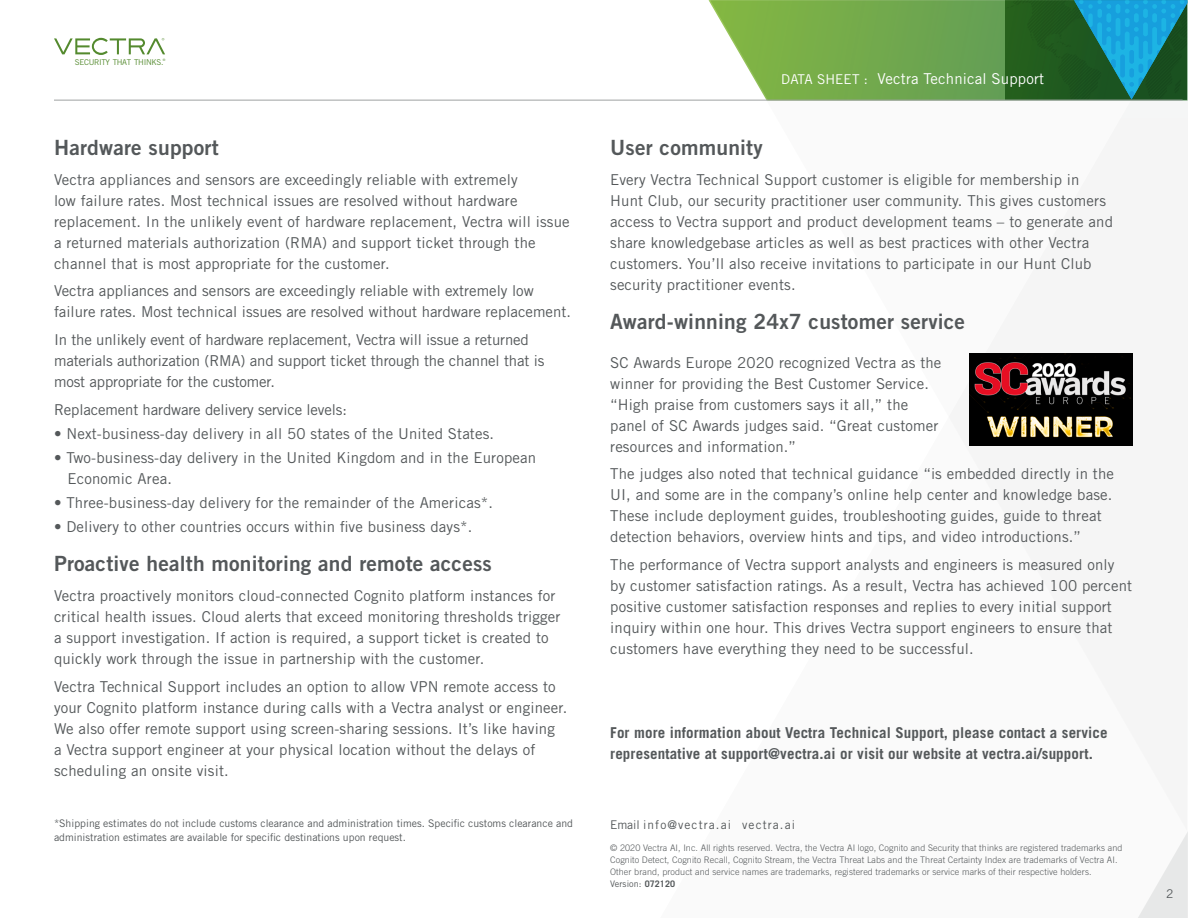
<style>
.page{position:relative;width:1188px;height:918px;background:#fff}
.page>*{position:absolute;margin:0;border:0;box-sizing:border-box;transform-origin:0 0}
.subhead{font:21px "Trade Gothic LT Std Bd 2";letter-spacing:.01em;color:#54585a}
.bodycopy{font:21px "Trade Gothic LT Std Bd 2";letter-spacing:.01em;color:#54585a}
.bodycopy-2{font:15px/21px "Trade Gothic LT Std";letter-spacing:.01em;color:#54585a}
.bodycopy-3{font:15px/21px "Trade Gothic LT Std";letter-spacing:-.01em;color:#54585a}
.bodycopy-4{font:700 15px/21px "Trade Gothic LT Std";letter-spacing:.01em;color:#54585a}
.t1{font:15px "Trade Gothic LT Std";letter-spacing:.01em;color:#fff}
.bodycopy-5{font:12px "Trade Gothic LT Std";letter-spacing:.09em;color:#54585a}
.Footnotes{font:10.5px/13.5px "Trade Gothic LT Std";color:#54585a}
.bodycopy-6{font:300 9px/12px "Trade Gothic LT Std";letter-spacing:.01em;color:#54585a}
.bodycopy-7{font:9px "Trade Gothic LT Std";letter-spacing:.01em;color:#54585a}
.t2{font:7.95px "Trade Gothic LT Std";letter-spacing:-.04em;color:#548a2e}
.t3{font:3.3px "Trade Gothic LT Std";color:#548a2e}
.s1{font-size:13.5px}
.s2{font-weight:700}
</style>
<div class="page">
<svg style="left:710px;top:0;width:296px;height:100px;background:#7fb15d"></svg>
<svg style="left:1006px;top:0;width:181px;height:100px;background:#1d705c"></svg>
<svg style="left:1138px;top:833px;width:49px;height:85px"></svg>
<svg style="left:54px;top:38px;width:111px;height:17px"></svg>
<hr style="left:54px;top:100px;width:1129px;height:1px;background:#9ea2a2">
<img style="left:970px;top:354px;width:162px;height:92px">
<p class="t2" style="left:75px;top:57px;width:90px">SECURITY THAT THINKS.</p>
<p class="t3" style="left:163px;top:58px;width:4px">®</p>
<p class="subhead" style="left:54px;top:134px;width:166px">Hardware support</p>
<p class="bodycopy-2" style="left:54px;top:169px;width:517px">Vectra appliances and sensors are exceedingly reliable with extremely<br>low failure rates. Most technical issues are resolved without hardware replacement. In the unlikely event of hardware replacement, Vectra will issue a returned materials authorization (RMA) and support ticket through the channel that is most appropriate for the customer.</p>
<p class="bodycopy-2" style="left:54px;top:280px;width:518px">Vectra appliances and sensors are exceedingly reliable with extremely low failure rates. Most technical issues are resolved without hardware replacement.</p>
<p class="bodycopy-3" style="left:54px;top:329px;width:492px">In the unlikely event of hardware replacement, Vectra will issue a returned materials authorization (RMA) and support ticket through the channel that is most appropriate for the customer.</p>
<p class="bodycopy-3" style="left:54px;top:399px;width:294px">Replacement hardware delivery service levels:</p>
<p class="bodycopy-2" style="left:54px;top:423px;width:442px">• Next-business-day delivery in all 50 states of the United States.</p>
<p class="bodycopy-2" style="left:68px;top:447px;width:470px;text-indent:-14px">• Two-business-day delivery in the United Kingdom and in the European<br>Economic Area.</p>
<p class="bodycopy-2" style="left:54px;top:492px;width:441px">• Three-business-day delivery for the remainder of the Americas*.</p>
<p class="bodycopy-2" style="left:54px;top:516px;width:420px">• Delivery to other countries occurs within five business days*.</p>
<p class="bodycopy" style="left:54px;top:550px;width:439px">Proactive health monitoring and remote access</p>
<p class="bodycopy-2" style="left:54px;top:585px;width:508px">Vectra proactively monitors cloud-connected Cognito platform instances for critical health issues. Cloud alerts that exceed monitoring thresholds trigger a support investigation. If action is required, a support ticket is created to quickly work through the issue in partnership with the customer.</p>
<p class="bodycopy-2" style="left:54px;top:676px;width:515px">Vectra Technical Support includes an option to allow VPN remote access to your Cognito platform instance during calls with a Vectra analyst or engineer.<br>We also offer remote support using screen-sharing sessions. It’s like having<br>a Vectra support engineer at your physical location without the delays of scheduling an onsite visit.</p>
<p class="Footnotes" style="left:54px;top:817px;width:521px">*Shipping estimates do not include customs clearance and administration times. Specific customs clearance and administration estimates are available for specific destinations upon request.</p>
<p class="t1" style="left:781px;top:69px;width:264px"><span class="s1">DATA SHEET :</span> Vectra Technical Support</p>
<p class="subhead" style="left:610px;top:134px;width:154px">User community</p>
<p class="bodycopy-2" style="left:610px;top:169px;width:504px">Every Vectra Technical Support customer is eligible for membership in Hunt Club, our security practitioner user community. This gives customers access to Vectra support and product development teams – to generate and share knowledgebase articles as well as best practices with other Vectra customers. You’ll also receive invitations to participate in our Hunt Club security practitioner events.</p>
<p class="subhead" style="left:610px;top:308px;width:356px">Award-winning 24x7 customer service</p>
<p class="bodycopy-2" style="left:610px;top:352px;width:333px">SC Awards Europe 2020 recognized Vectra as the winner for providing the Best Customer Service. “High praise from customers says it all,” the panel of SC Awards judges said. “Great customer resources and information.”</p>
<p class="bodycopy-2" style="left:610px;top:463px;width:505px">The judges also noted that technical guidance “is embedded directly in the UI, and some are in the company’s online help center and knowledge base.<br>These include deployment guides, troubleshooting guides, guide to threat detection behaviors, overview hints and tips, and video introductions.”</p>
<p class="bodycopy-2" style="left:610px;top:554px;width:524px">The performance of Vectra support analysts and engineers is measured only by customer satisfaction ratings. As a result, Vectra has achieved 100 percent positive customer satisfaction responses and replies to every initial support inquiry within one hour. This drives Vectra support engineers to ensure that customers have everything they need to be successful.</p>
<p class="bodycopy-4" style="left:610px;top:722px;width:499px">For more information about Vectra Technical Support, please contact a service representative at support@vectra.ai or visit our website at vectra.ai/support.</p>
<p class="bodycopy-5" style="left:610px;top:817px;width:186px">Email info@vectra.ai vectra.ai</p>
<p class="bodycopy-6" style="left:610px;top:841px;width:514px">© 2020 Vectra AI, Inc. All rights reserved. Vectra, the Vectra AI logo, Cognito and Security that thinks are registered trademarks and<br>Cognito Detect, Cognito Recall, Cognito Stream, the Vectra Threat Labs and the Threat Certainty Index are trademarks of Vectra AI.<br>Other brand, product and service names are trademarks, registered trademarks or service marks of their respective holders.</p>
<p class="bodycopy-7" style="left:610px;top:878px;width:66px">Version: <span class="s2">072120</span></p>
<p class="bodycopy-5" style="left:1166px;top:886px;width:9px">2</p>
</div>
